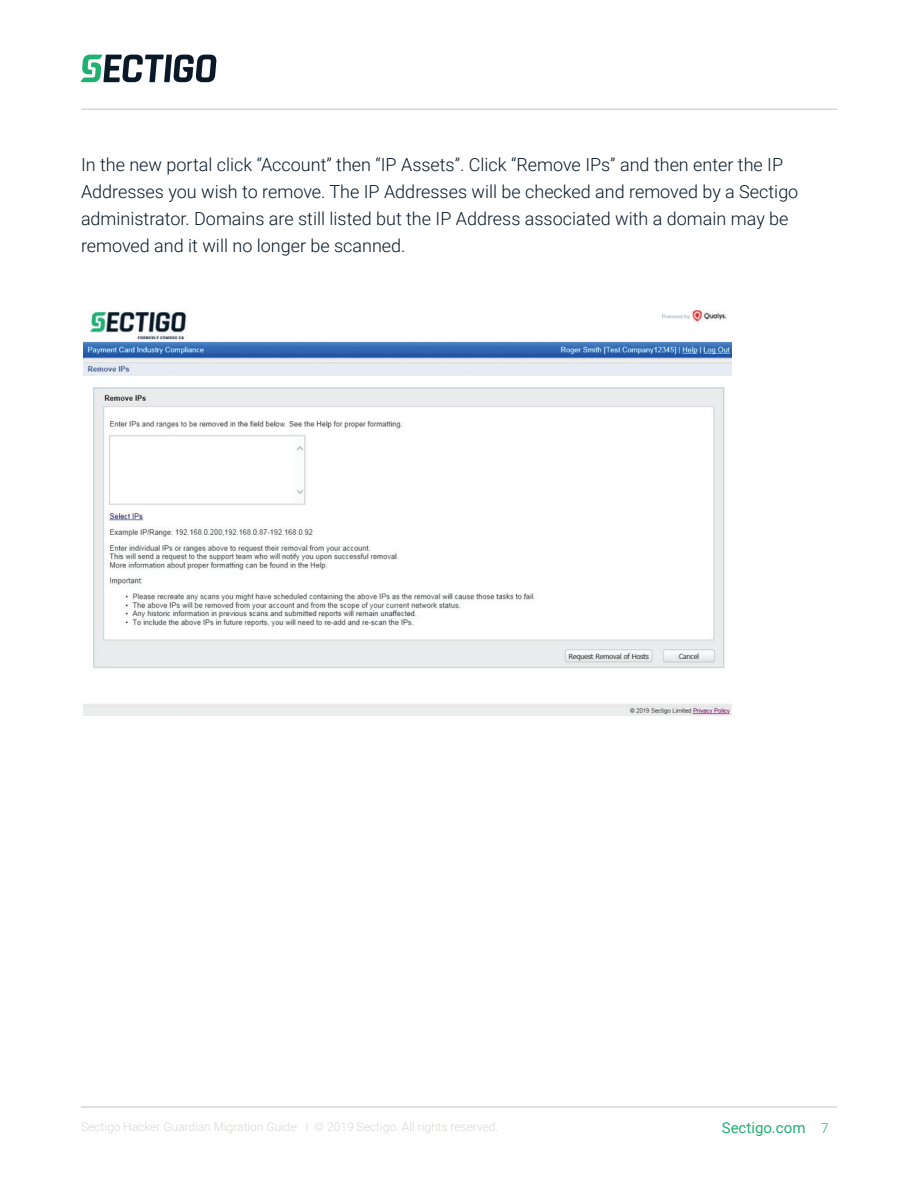
<style>
.page{position:relative;width:918px;height:1188px;background:#fff}
.page>*{position:absolute;margin:0;border:0;box-sizing:border-box;transform-origin:0 0}
.t1{font:300 18px/27px "Roboto";color:#091928}
.t2{font:15px "Roboto";color:#20b072}
.t3{font:300 12px "Roboto";color:#d9d7d5}
.s1{font-weight:300;font-size:13.5px}
</style>
<div class="page">
<hr style="left:81px;top:1106px;width:756px;height:2px;background:#d9d7d5">
<hr style="left:81px;top:109px;width:756px;height:1px;background:#d9d7d5">
<svg style="left:81px;top:55px;width:136px;height:27px"></svg>
<img style="left:83px;top:310px;width:649px;height:406px">
<p class="t1" style="left:81px;top:151px;width:719px">In the new portal click “Account” then “IP Assets”. Click “Remove IPs” and then enter the IP Addresses you wish to remove. The IP Addresses will be checked and removed by a Sectigo administrator. Domains are still listed but the IP Address associated with a domain may be removed and it will no longer be scanned.</p>
<p class="t3" style="left:81px;top:1119px;width:419px">Sectigo Hacker Guardian Migration Guide I © 2019 Sectigo. All rights reserved.</p>
<p class="t2" style="left:722px;top:1118px;width:108px">Sectigo.com <span class="s1">7</span></p>
</div>
